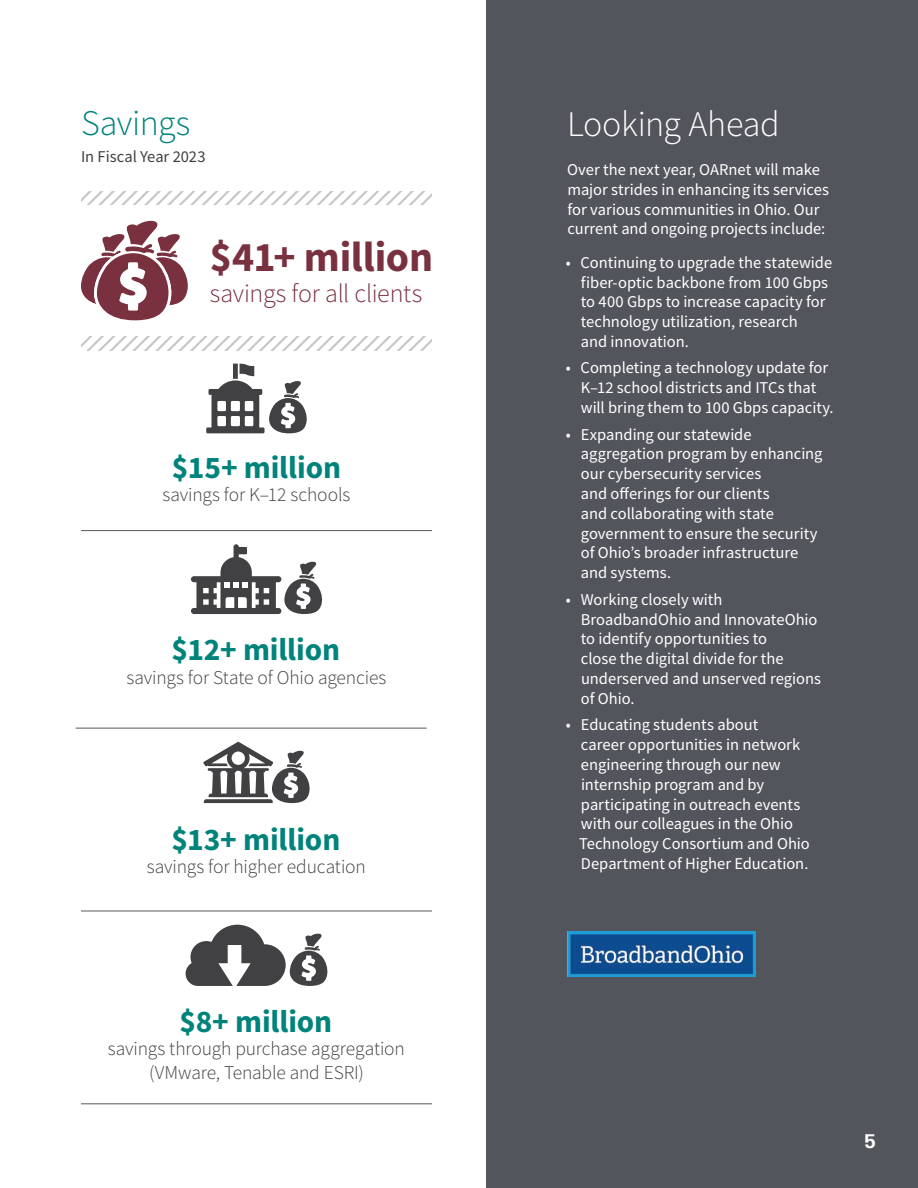
<style>
.page{position:relative;width:918px;height:1188px;background:#fff}
.page>*{position:absolute;margin:0;border:0;box-sizing:border-box;transform-origin:0 0}
.t1{font:700 42px "Source Sans Pro";letter-spacing:-.005em;color:#79303f}
.t2{font:300 36px "Source Sans Pro";letter-spacing:-.01em;color:#fff}
.t3{font:300 36px "Source Sans Pro";letter-spacing:-.01em;color:#00837b}
.t4{font:700 31.5px "Source Sans Pro";letter-spacing:-.005em;color:#00837b}
.t5{font:300 26.1px "Source Sans Pro";letter-spacing:-.015em;color:#79303f}
.t6{font:700 21px "Serifa Std";color:#fff}
.t7{font:300 19.5px/23.4px "Source Sans Pro";letter-spacing:-.005em;color:#414042;text-align:center}
.t8{font:16.5px/19.8px "Source Sans Pro";color:#fff}
.t9{font:16.5px "Source Sans Pro";letter-spacing:-.005em;color:#414042}
</style>
<div class="page">
<div style="left:486px;top:0;width:432px;height:1188px;background:#52555b"></div>
<svg style="left:206px;top:363px;width:101px;height:70px"></svg>
<svg style="left:203px;top:742px;width:107px;height:61px"></svg>
<svg style="left:81px;top:220px;width:107px;height:101px"></svg>
<svg style="left:191px;top:544px;width:132px;height:70px"></svg>
<svg style="left:186px;top:925px;width:142px;height:61px"></svg>
<svg style="left:81px;top:191px;width:351px;height:14px"></svg>
<svg style="left:81px;top:337px;width:351px;height:13px"></svg>
<hr style="left:81px;top:1104px;width:351px;height:1px;background:#58595b">
<hr style="left:81px;top:911px;width:351px;height:1px;background:#58595b">
<hr style="left:76px;top:728px;width:351px;height:1px;background:#58595b">
<hr style="left:81px;top:530px;width:351px;height:1px;background:#58595b">
<img style="left:567px;top:932px;width:188px;height:44px">
<h2 class="t3" style="left:81px;top:101px;width:111px">Savings</h2>
<p class="t9" style="left:81px;top:146px;width:126px">In Fiscal Year 2023</p>
<h1 class="t1" style="left:210px;top:228px;width:225px">$41+ million</h1>
<h3 class="t5" style="left:210px;top:277px;width:214px">savings for all clients</h3>
<h3 class="t4" style="left:172px;top:446px;width:171px">$15+ million</h3>
<p class="t7" style="left:163px;top:483px;width:189px">savings for K–12 schools</p>
<h3 class="t4" style="left:172px;top:628px;width:170px">$12+ million</h3>
<p class="t7" style="left:127px;top:665px;width:261px">savings for State of Ohio agencies</p>
<h3 class="t4" style="left:171px;top:818px;width:170px">$13+ million</h3>
<p class="t7" style="left:147px;top:855px;width:221px">savings for higher education</p>
<h3 class="t4" style="left:179px;top:1000px;width:154px">$8+ million</h3>
<p class="t7" style="left:108px;top:1037px;width:299px">savings through purchase aggregation (VMware, Tenable and ESRI)</p>
<h2 class="t2" style="left:567px;top:102px;width:214px">Looking Ahead</h2>
<p class="t8" style="left:567px;top:160px;width:264px">Over the next year, OARnet will make major strides in enhancing its services for various communities in Ohio. Our current and ongoing projects include:</p>
<p class="t8" style="left:581px;top:252px;width:253px;text-indent:-15px">• Continuing to upgrade the statewide fiber-optic backbone from 100 Gbps to 400 Gbps to increase capacity for technology utilization, research<br>and innovation.</p>
<p class="t8" style="left:581px;top:358px;width:254px;text-indent:-15px">• Completing a technology update for<br>K–12 school districts and ITCs that will bring them to 100 Gbps capacity.</p>
<p class="t8" style="left:581px;top:424px;width:243px;text-indent:-15px">• Expanding our statewide aggregation program by enhancing our cybersecurity services<br>and offerings for our clients<br>and collaborating with state government to ensure the security of Ohio’s broader infrastructure and systems.</p>
<p class="t8" style="left:581px;top:589px;width:242px;text-indent:-15px">• Working closely with<br>BroadbandOhio and InnovateOhio to identify opportunities to<br>close the digital divide for the underserved and unserved regions of Ohio.</p>
<p class="t8" style="left:579px;top:715px;width:232px;text-indent:-13px">• Educating students about<br>career opportunities in network engineering through our new internship program and by participating in outreach events with our colleagues in the Ohio<br>Technology Consortium and Ohio<br>Department of Higher Education.</p>
<p class="t6" style="left:864px;top:1128px;width:13px">5</p>
</div>
